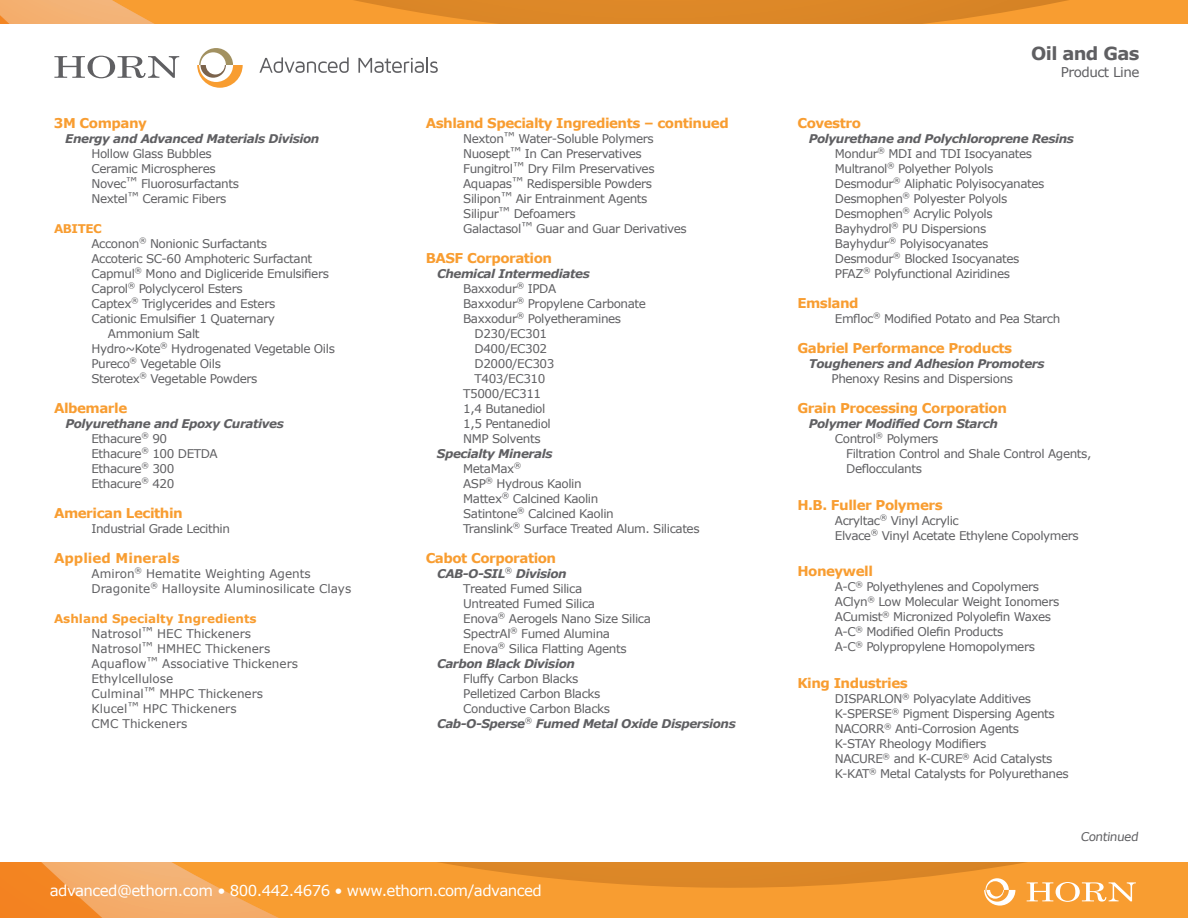
<style>
.page{position:relative;width:1188px;height:918px;background:#fff}
.page>*{position:absolute;margin:0;border:0;box-sizing:border-box;transform-origin:0 0}
.t1{font:700 18px "Verdana";letter-spacing:-.035em;color:#5f5f62}
.t2{font:15px "Verdana";letter-spacing:-.035em;color:#fff}
.t3{font:700 13.5px "Verdana";letter-spacing:-.035em;color:#f89d31}
.t4{font:700 13.5px "Verdana";color:#f89d31}
.t5{font:13.5px "Verdana";letter-spacing:-.035em;color:#5f5f62}
.t6{font:12px/15px "Verdana";letter-spacing:-.035em;color:#5f5f62}
.t7{font:12px/15px "Verdana";color:#5f5f62}
.t8{font:italic 700 12px/15px "Verdana";letter-spacing:-.035em;color:#5f5f62}
.t9{font:700 12px "Verdana";color:#f89d31}
.s1{font-weight:700;font-style:italic}
.s2{font-weight:400;font-style:normal}
</style>
<div class="page">
<svg style="left:497px;top:863px;width:691px;height:55px;background:#f0962e"></svg>
<svg style="left:0;top:863px;width:497px;height:55px;background:#f59e41"></svg>
<svg style="left:0;top:0;width:1188px;height:24px;background:#e99433"></svg>
<svg style="left:1027px;top:882px;width:109px;height:20px"></svg>
<svg style="left:984px;top:878px;width:31px;height:28px"></svg>
<svg style="left:259px;top:57px;width:90px;height:16px"></svg>
<svg style="left:358px;top:57px;width:80px;height:16px"></svg>
<svg style="left:197px;top:48px;width:46px;height:40px"></svg>
<svg style="left:54px;top:56px;width:125px;height:22px"></svg>
<p class="t3" style="left:54px;top:113px;width:94px">3M Company</p>
<p class="t8" style="left:65px;top:131px;width:256px">Energy and Advanced Materials Division</p>
<p class="t6" style="left:92px;top:146px;width:149px">Hollow Glass Bubbles<br>Ceramic Microspheres<br>Novec™ Fluorosurfactants<br>Nextel™ Ceramic Fibers</p>
<p class="t9" style="left:54px;top:220px;width:49px">ABITEC</p>
<p class="t6" style="left:92px;top:236px;width:177px">Acconon<sup>®</sup> Nonionic Surfactants</p>
<p class="t6" style="left:92px;top:251px;width:222px">Accoteric SC-60 Amphoteric Surfactant</p>
<p class="t6" style="left:92px;top:266px;width:239px">Capmul<sup>®</sup> Mono and Digliceride Emulsifiers</p>
<p class="t6" style="left:91px;top:281px;width:153px">Caprol<sup>®</sup> Polyclycerol Esters</p>
<p class="t6" style="left:92px;top:296px;width:185px">Captex<sup>®</sup> Triglycerides and Esters</p>
<p class="t6" style="left:91px;top:311px;width:185px">Cationic Emulsifier 1 Quaternary</p>
<p class="t6" style="left:108px;top:326px;width:93px">Ammonium Salt</p>
<p class="t6" style="left:91px;top:341px;width:245px">Hydro~Kote<sup>®</sup> Hydrogenated Vegetable Oils</p>
<p class="t6" style="left:91px;top:356px;width:131px">Pureco<sup>®</sup> Vegetable Oils</p>
<p class="t6" style="left:92px;top:371px;width:167px">Sterotex<sup>®</sup> Vegetable Powders</p>
<p class="t3" style="left:54px;top:398px;width:75px">Albemarle</p>
<p class="t6" style="left:92px;top:416px;width:194px;text-indent:-26px"><span class="s1">Polyurethane and Epoxy Curatives<br></span>Ethacure<sup>®</sup> 90<br>Ethacure<sup>®</sup> 100 DETDA<br>Ethacure<sup>®</sup> 300<br>Ethacure<sup>®</sup> 420</p>
<p class="t3" style="left:54px;top:503px;width:130px">American Lecithin</p>
<p class="t6" style="left:92px;top:521px;width:140px">Industrial Grade Lecithin</p>
<p class="t4" style="left:54px;top:548px;width:127px">Applied Minerals</p>
<p class="t7" style="left:92px;top:566px;width:261px">Amiron<sup>®</sup> Hematite Weighting Agents<br>Dragonite<sup>®</sup> Halloysite Aluminosilicate Clays</p>
<p class="t9" style="left:54px;top:610px;width:204px">Ashland Specialty Ingredients</p>
<p class="t7" style="left:92px;top:626px;width:208px">Natrosol™ HEC Thickeners<br>Natrosol™ HMHEC Thickeners<br>Aquaflow™ Associative Thickeners<br>Ethylcellulose<br>Culminal™ MHPC Thickeners<br>Klucel™ HPC Thickeners<br>CMC Thickeners</p>
<p class="t3" style="left:426px;top:113px;width:305px">Ashland Specialty Ingredients – continued</p>
<p class="t6" style="left:463px;top:131px;width:225px">Nexton™ Water-Soluble Polymers<br>Nuosept™ In Can Preservatives<br>Fungitrol™ Dry Film Preservatives<br>Aquapas™ Redispersible Powders<br>Silipon™ Air Entrainment Agents<br>Silipur™ Defoamers<br>Galactasol™ Guar and Guar Derivatives</p>
<p class="t3" style="left:426px;top:248px;width:128px">BASF Corporation</p>
<p class="t8" style="left:437px;top:266px;width:154px">Chemical Intermediates</p>
<p class="t6" style="left:463px;top:281px;width:95px">Baxxodur<sup>®</sup> IPDA</p>
<p class="t6" style="left:463px;top:296px;width:184px">Baxxodur<sup>®</sup> Propylene Carbonate</p>
<p class="t6" style="left:463px;top:311px;width:160px">Baxxodur<sup>®</sup> Polyetheramines</p>
<p class="t6" style="left:475px;top:326px;width:74px">D230/EC301</p>
<p class="t6" style="left:475px;top:341px;width:74px">D400/EC302</p>
<p class="t6" style="left:475px;top:356px;width:81px">D2000/EC303</p>
<p class="t6" style="left:475px;top:371px;width:72px">T403/EC310</p>
<p class="t6" style="left:463px;top:386px;width:80px">T5000/EC311</p>
<p class="t6" style="left:463px;top:401px;width:84px">1,4 Butanediol</p>
<p class="t6" style="left:463px;top:416px;width:89px">1,5 Pentanediol</p>
<p class="t6" style="left:463px;top:431px;width:79px">NMP Solvents</p>
<p class="t6" style="left:463px;top:446px;width:238px;text-indent:-26px"><span class="s1">Specialty Minerals<br></span>MetaMax<sup>®<br></sup>ASP<sup>®</sup> Hydrous Kaolin<br>Mattex<sup>®</sup> Calcined Kaolin<br>Satintone<sup>®</sup> Calcined Kaolin<br>Translink<sup>®</sup> Surface Treated Alum. Silicates</p>
<p class="t3" style="left:426px;top:548px;width:132px">Cabot Corporation</p>
<p class="t8" style="left:437px;top:566px;width:131px">CAB-O-SIL<sup>®</sup> Division</p>
<p class="t6" style="left:463px;top:581px;width:121px">Treated Fumed Silica</p>
<p class="t6" style="left:463px;top:596px;width:133px">Untreated Fumed Silica</p>
<p class="t6" style="left:463px;top:611px;width:189px">Enova<sup>®</sup> Aerogels Nano Size Silica</p>
<p class="t6" style="left:463px;top:626px;width:148px">SpectrAl<sup>®</sup> Fumed Alumina</p>
<p class="t6" style="left:463px;top:641px;width:165px">Enova<sup>®</sup> Silica Flatting Agents</p>
<p class="t8" style="left:437px;top:656px;width:139px">Carbon Black Division</p>
<p class="t6" style="left:463px;top:671px;width:117px">Fluffy Carbon Blacks</p>
<p class="t6" style="left:463px;top:686px;width:139px">Pelletized Carbon Blacks</p>
<p class="t6" style="left:463px;top:701px;width:149px">Conductive Carbon Blacks</p>
<p class="t8" style="left:437px;top:716px;width:300px">Cab-O-Sperse<sup>®</sup> Fumed Metal Oxide Dispersions</p>
<p class="t2" style="left:50px;top:880px;width:494px">advanced@ethorn.com • 800.442.4676 • www.ethorn.com/advanced</p>
<h1 class="t1" style="left:1031px;top:41px;width:110px">Oil and Gas</h1>
<p class="t5" style="left:1061px;top:63px;width:80px">Product Line</p>
<p class="t3" style="left:797px;top:113px;width:65px">Covestro</p>
<p class="t6" style="left:835px;top:131px;width:241px;text-indent:-26px"><span class="s1">Polyurethane and Polychloroprene Resins<br></span>Mondur<sup>®</sup> MDI and TDI Isocyanates<br>Multranol<sup>®</sup> Polyether Polyols<br>Desmodur<sup>®</sup> Aliphatic Polyisocyanates<br>Desmophen<sup>®</sup> Polyester Polyols<br>Desmophen<sup>®</sup> Acrylic Polyols<br>Bayhydrol<sup>®</sup> PU Dispersions<br>Bayhydur<sup>®</sup> Polyisocyanates<br>Desmodur<sup>®</sup> Blocked Isocyanates<br>PFAZ<sup>®</sup> Polyfunctional Aziridines</p>
<p class="t3" style="left:797px;top:293px;width:63px">Emsland</p>
<p class="t6" style="left:835px;top:311px;width:227px">Emfloc<sup>®</sup> Modified Potato and Pea Starch</p>
<p class="t3" style="left:797px;top:338px;width:216px">Gabriel Performance Products</p>
<p class="t8" style="left:809px;top:356px;width:237px">Tougheners and Adhesion Promoters</p>
<p class="t6" style="left:832px;top:371px;width:183px">Phenoxy Resins and Dispersions</p>
<p class="t3" style="left:797px;top:398px;width:211px">Grain Processing Corporation</p>
<p class="t8" style="left:835px;top:416px;width:165px;text-indent:-26px">Polymer Modified Corn Starch<br><span class="s2">Control</span><sup>®</sup> <span class="s2">Polymers</span></p>
<p class="t6" style="left:846px;top:446px;width:247px">Filtration Control and Shale Control Agents,<br>Deflocculants</p>
<p class="t3" style="left:797px;top:495px;width:147px">H.B. Fuller Polymers</p>
<p class="t6" style="left:835px;top:513px;width:245px">Acryltac<sup>®</sup> Vinyl Acrylic<br>Elvace<sup>®</sup> Vinyl Acetate Ethylene Copolymers</p>
<p class="t3" style="left:797px;top:562px;width:77px">Honeywell</p>
<p class="t6" style="left:835px;top:579px;width:226px">A-C<sup>®</sup> Polyethylenes and Copolymers AClyn<sup>®</sup> Low Molecular Weight Ionomers ACumist<sup>®</sup> Micronized Polyolefin Waxes A-C<sup>®</sup> Modified Olefin Products<br>A-C<sup>®</sup> Polypropylene Homopolymers</p>
<p class="t3" style="left:797px;top:674px;width:112px">King Industries</p>
<p class="t6" style="left:835px;top:691px;width:235px">DISPARLON<sup>®</sup> Polyacylate Additives K-SPERSE<sup>®</sup> Pigment Dispersing Agents NACORR<sup>®</sup> Anti-Corrosion Agents<br>K-STAY Rheology Modifiers<br>NACURE<sup>®</sup> and K-CURE<sup>®</sup> Acid Catalysts K-KAT<sup>®</sup> Metal Catalysts for Polyurethanes</p>
<p class="t6" style="left:1080px;top:829px;width:61px">Continued</p>
</div>
